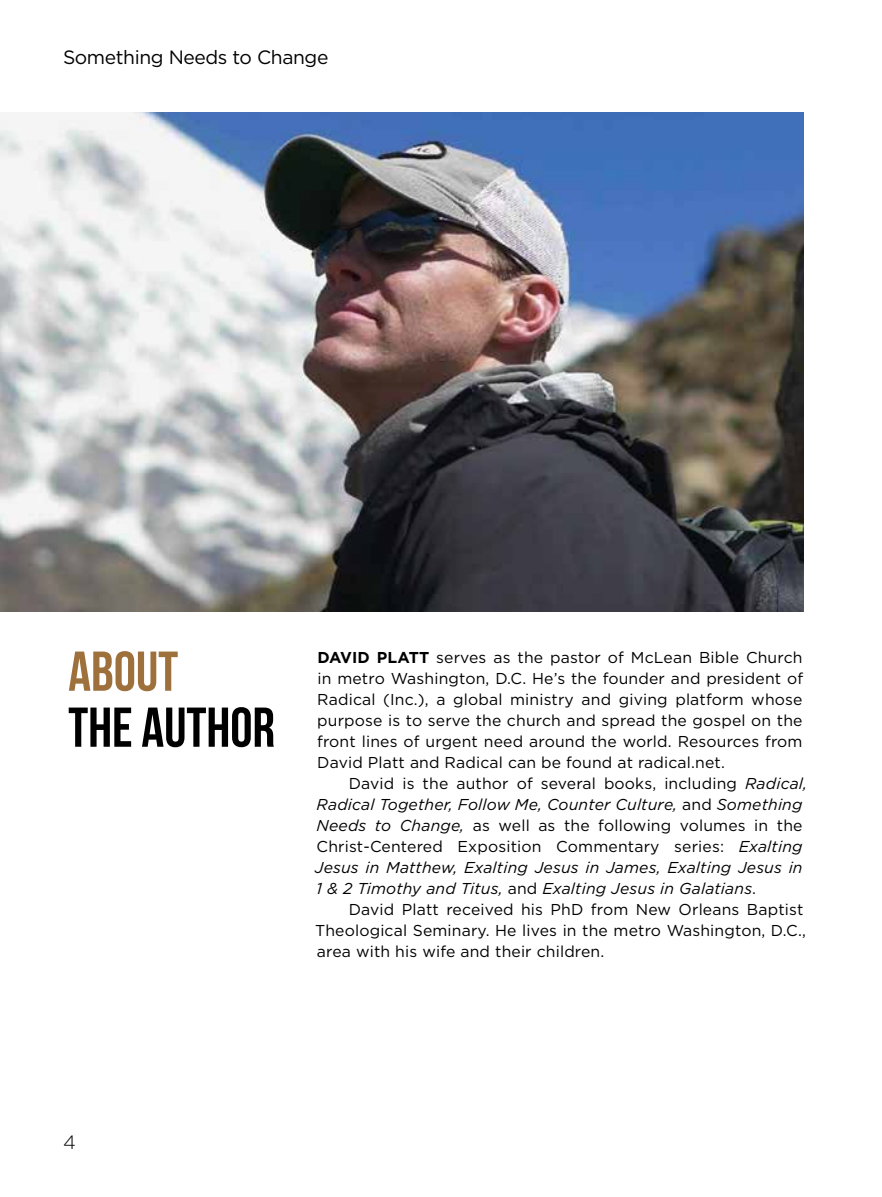
<style>
.page{position:relative;width:882px;height:1197px;background:#fff}
.page>*{position:absolute;margin:0;border:0;box-sizing:border-box;transform-origin:0 0}
.t1{font:56px "Bebas Neue";color:#000}
.t2{font:56px "Bebas Neue";color:#9e703b}
.t3{font:19.25px "Gotham";letter-spacing:-.02em;color:#000}
.t4{font:300 19.25px "Gotham";color:#000}
.t5{font:15.75px/21px "Gotham";letter-spacing:.01em;color:#000;text-align:justify}
.t6{font:italic 15.75px/21px "Gotham";letter-spacing:.01em;color:#000}
.s1{font-weight:700}
.s2{font-style:normal}
</style>
<div class="page">
<img style="left:0;top:112px;width:803px;height:499px">
<p class="t3" style="left:63px;top:45px;width:267px">Something Needs to Change</p>
<h1 class="t2" style="left:68px;top:641px;width:111px">ABOUT</h1>
<h1 class="t1" style="left:68px;top:697px;width:208px">THE AUTHOR</h1>
<p class="t5" style="left:317px;top:647px;width:488px"><span class="s1">DAVID PLATT</span> serves as the pastor of McLean Bible Church in metro Washington, D.C. He’s the founder and president of Radical (Inc.), a global ministry and giving platform whose purpose is to serve the church and spread the gospel on the front lines of urgent need around the world. Resources from David Platt and Radical can be found at radical.net.</p>
<p class="t6" style="left:315px;top:773px;width:494px;text-indent:34px"><span class="s2">David is the author of several books, including</span> Radical, Radical Together, Follow Me, Counter Culture, <span class="s2">and</span> Something Needs to Change, <span class="s2">as well as the following volumes in the Christ-Centered Exposition Commentary series:</span> Exalting Jesus in Matthew, Exalting Jesus in James, Exalting Jesus in 1 &amp; 2 Timothy and Titus, <span class="s2">and</span> Exalting Jesus in Galatians<span class="s2">.</span></p>
<p class="t5" style="left:315px;top:899px;width:492px;text-align:left;text-indent:34px">David Platt received his PhD from New Orleans Baptist<br>Theological Seminary. He lives in the metro Washington, D.C., area with his wife and their children.</p>
<p class="t4" style="left:63px;top:1130px;width:14px">4</p>
</div>
